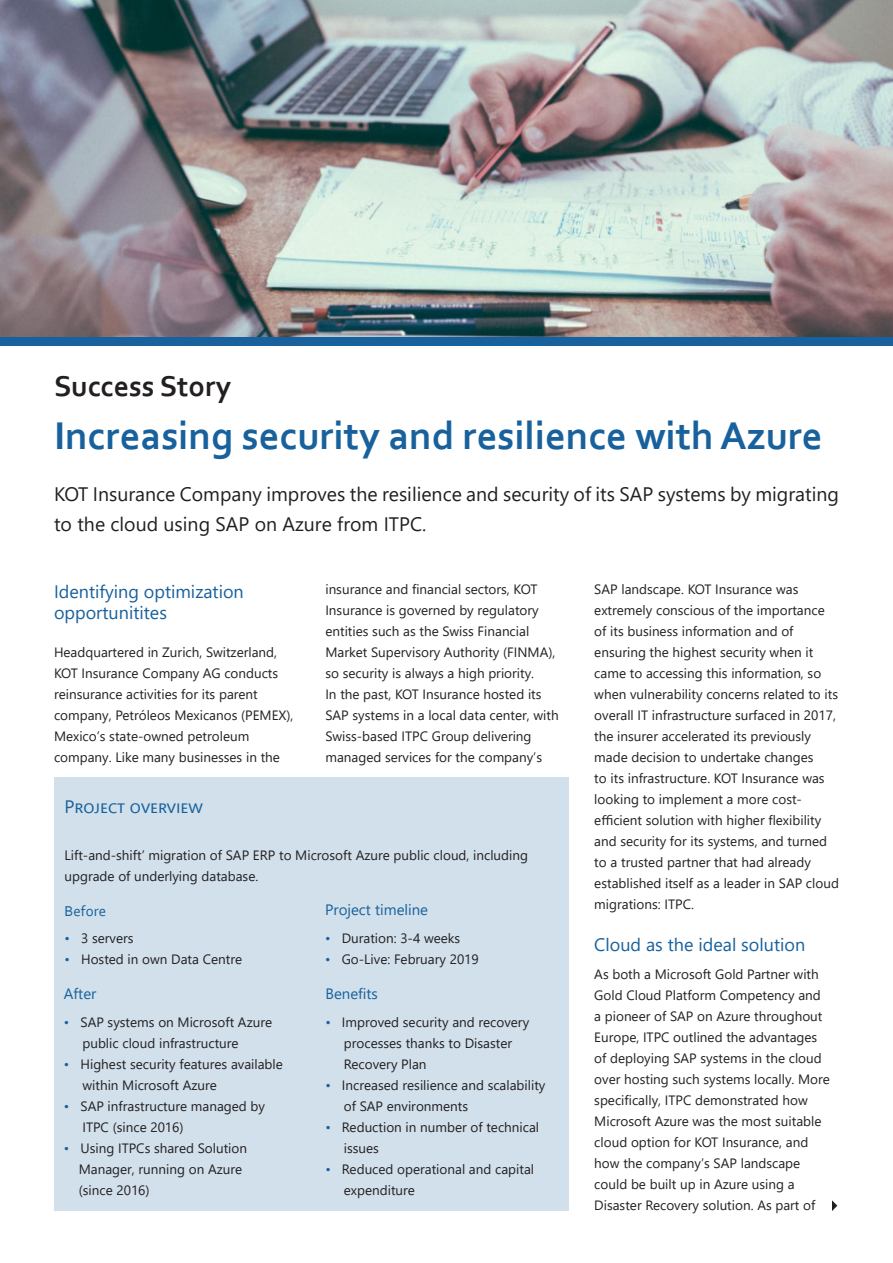
<style>
.page{position:relative;width:893px;height:1263px;background:#fff}
.page>*{position:absolute;margin:0;border:0;box-sizing:border-box;transform-origin:0 0}
.t1{font:700 40.5px "Corbel";color:#18619d}
.t2{font:700 30px "Corbel";color:#231f20}
.t3{font:19.5px/30px "Segoe UI";color:#231f20}
.t4{font:18px/21px "Segoe UI";color:#18619d}
.t5{font:15px "Segoe UI";color:#18619d}
.t6{font:15px "Corbel";color:#18619d}
.t7{font:13.5px/21px "Segoe UI";color:#231f20}
.s1{color:#18619d}
</style>
<div class="page">
<div style="left:54px;top:777px;width:515px;height:433px;background:#d1e0eb"></div>
<img style="left:0;top:0;width:893px;height:337px">
<svg style="left:832px;top:1200px;width:5px;height:11px"></svg>
<div style="left:0;top:337px;width:893px;height:9px;background:#18619d"></div>
<p class="t2" style="left:54px;top:367px;width:179px">Success Story</p>
<p class="t1" style="left:54px;top:410px;width:770px">Increasing security and resilience with Azure</p>
<p class="t3" style="left:54px;top:477px;width:786px">KOT Insurance Company improves the resilience and security of its SAP systems by migrating to the cloud using SAP on Azure from ITPC.</p>
<p class="t4" style="left:54px;top:580px;width:191px">Identifying optimization opportunitites</p>
<p class="t7" style="left:54px;top:640px;width:241px">Headquartered in Zurich, Switzerland, KOT Insurance Company AG conducts reinsurance activities for its parent company, Petróleos Mexicanos (PEMEX), Mexico’s state-owned petroleum company. Like many businesses in the</p>
<p class="t7" style="left:325px;top:577px;width:231px">insurance and financial sectors, KOT Insurance is governed by regulatory entities such as the Swiss Financial Market Supervisory Authority (FINMA), so security is always a high priority.</p>
<p class="t7" style="left:325px;top:682px;width:235px">In the past, KOT Insurance hosted its SAP systems in a local data center, with Swiss-based ITPC Group delivering managed services for the company’s</p>
<p class="t4" style="left:65px;top:794px;width:138px">Project overview</p>
<p class="t7" style="left:65px;top:843px;width:465px">Lift-and-shift’ migration of SAP ERP to Microsoft Azure public cloud, including upgrade of underlying database.</p>
<p class="t6" style="left:65px;top:901px;width:43px">Before</p>
<p class="t7" style="left:65px;top:927px;width:70px"><span class="s1">•</span> 3 servers</p>
<p class="t7" style="left:65px;top:948px;width:179px"><span class="s1">•</span> Hosted in own Data Centre</p>
<p class="t5" style="left:325px;top:896px;width:105px">Project timeline</p>
<p class="t7" style="left:325px;top:927px;width:137px"><span class="s1">•</span> Duration: 3-4 weeks</p>
<p class="t7" style="left:325px;top:948px;width:155px"><span class="s1">•</span> Go-Live: February 2019</p>
<p class="t5" style="left:64px;top:979px;width:34px">After</p>
<p class="t7" style="left:64px;top:1010px;width:210px"><span class="s1">•</span> SAP systems on Microsoft Azure</p>
<p class="t7" style="left:82px;top:1031px;width:158px">public cloud infrastructure</p>
<p class="t7" style="left:64px;top:1052px;width:220px"><span class="s1">•</span> Highest security features available</p>
<p class="t7" style="left:82px;top:1073px;width:136px">within Microsoft Azure</p>
<p class="t7" style="left:64px;top:1094px;width:203px"><span class="s1">•</span> SAP infrastructure managed by</p>
<p class="t7" style="left:82px;top:1115px;width:103px">ITPC (since 2016)</p>
<p class="t7" style="left:64px;top:1136px;width:185px"><span class="s1">•</span> Using ITPCs shared Solution</p>
<p class="t7" style="left:79px;top:1157px;width:165px">Manager, running on Azure</p>
<p class="t7" style="left:79px;top:1178px;width:72px">(since 2016)</p>
<p class="t5" style="left:325px;top:979px;width:54px">Benefits</p>
<p class="t7" style="left:325px;top:1010px;width:205px"><span class="s1">•</span> Improved security and recovery</p>
<p class="t7" style="left:344px;top:1031px;width:170px">processes thanks to Disaster</p>
<p class="t7" style="left:344px;top:1052px;width:84px">Recovery Plan</p>
<p class="t7" style="left:325px;top:1073px;width:222px"><span class="s1">•</span> Increased resilience and scalability</p>
<p class="t7" style="left:344px;top:1094px;width:126px">of SAP environments</p>
<p class="t7" style="left:325px;top:1115px;width:215px"><span class="s1">•</span> Reduction in number of technical</p>
<p class="t7" style="left:344px;top:1136px;width:37px">issues</p>
<p class="t7" style="left:325px;top:1157px;width:210px"><span class="s1">•</span> Reduced operational and capital</p>
<p class="t7" style="left:344px;top:1178px;width:73px">expenditure</p>
<p class="t7" style="left:594px;top:577px;width:246px">SAP landscape. KOT Insurance was extremely conscious of the importance of its business information and of ensuring the highest security when it came to accessing this information, so when vulnerability concerns related to its overall IT infrastructure surfaced in 2017, the insurer accelerated its previously made decision to undertake changes<br>to its infrastructure. KOT Insurance was looking to implement a more cost&shy;efficient solution with higher flexibility and security for its systems, and turned to a trusted partner that had already established itself as a leader in SAP cloud migrations: ITPC.</p>
<p class="t4" style="left:594px;top:932px;width:212px">Cloud as the ideal solution</p>
<p class="t7" style="left:594px;top:963px;width:237px">As both a Microsoft Gold Partner with Gold Cloud Platform Competency and a pioneer of SAP on Azure throughout Europe, ITPC outlined the advantages of deploying SAP systems in the cloud over hosting such systems locally. More specifically, ITPC demonstrated how Microsoft Azure was the most suitable cloud option for KOT Insurance, and how the company’s SAP landscape could be built up in Azure using a Disaster Recovery solution. As part of</p>
</div>
